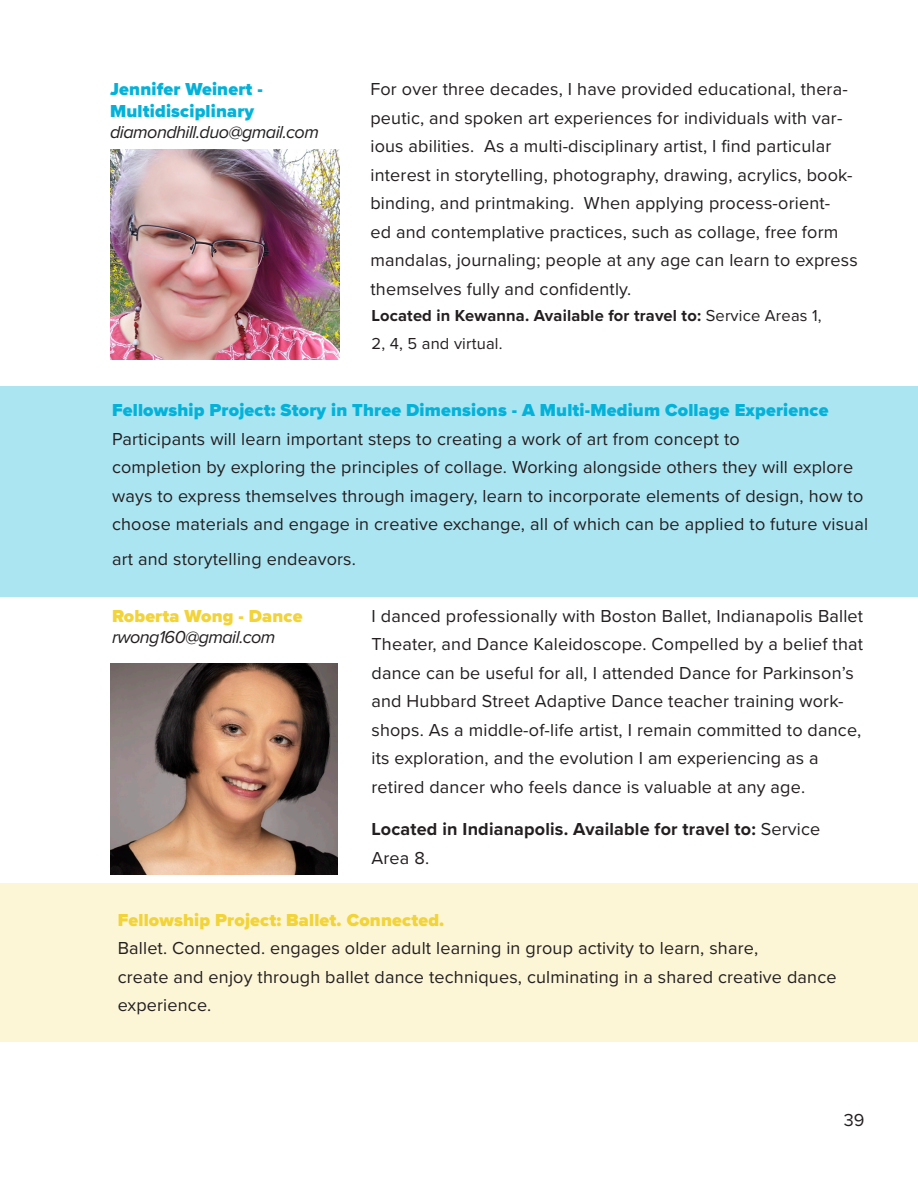
<style>
.page{position:relative;width:918px;height:1188px;background:#fff}
.page>*{position:absolute;margin:0;border:0;box-sizing:border-box;transform-origin:0 0}
.t1{font:18px/28.5px "Proxima Nova";letter-spacing:.01em;color:#231f20}
.t2{font:900 18px/21.6px "Proxima Nova";letter-spacing:.01em;color:#04b2d9}
.t3{font:700 18px/28.5px "Proxima Nova";letter-spacing:.01em;color:#231f20}
.t4{font:900 18px "Proxima Nova";letter-spacing:.01em;color:#f2d338}
.t5{font:italic 18px "Proxima Nova";letter-spacing:-.03em;color:#231f20}
.t6{font:700 16.5px/28.5px "Proxima Nova";letter-spacing:.01em;color:#231f20}
.s1{font-weight:400}
</style>
<div class="page">
<div style="left:0;top:386px;width:918px;height:211px;background:#ace5f2"></div>
<div style="left:0;top:883px;width:918px;height:158px;background:#fcf6d7"></div>
<img style="left:110px;top:149px;width:230px;height:211px">
<img style="left:110px;top:664px;width:228px;height:210px">
<p class="t2" style="left:110px;top:78px;width:154px">Jennifer Weinert -<br>Multidisciplinary</p>
<p class="t5" style="left:110px;top:119px;width:210px">diamondhill.duo@gmail.com</p>
<p class="t1" style="left:370px;top:74px;width:489px">For over three decades, I have provided educational, thera&shy;peutic, and spoken art experiences for individuals with var&shy;ious abilities. As a multi-disciplinary artist, I find particular interest in storytelling, photography, drawing, acrylics, book&shy;binding, and printmaking. When applying process-orient-<br>ed and contemplative practices, such as collage, free form mandalas, journaling; people at any age can learn to express themselves fully and confidently.</p>
<p class="t6" style="left:372px;top:300px;width:452px">Located in Kewanna. Available for travel to: <span class="s1">Service Areas 1,<br>2, 4, 5 and virtual.</span></p>
<p class="t2" style="left:112px;top:400px;width:718px">Fellowship Project: Story in Three Dimensions - A Multi-Medium Collage Experience</p>
<p class="t1" style="left:112px;top:424px;width:758px">Participants will learn important steps to creating a work of art from concept to<br>completion by exploring the principles of collage. Working alongside others they will explore ways to express themselves through imagery, learn to incorporate elements of design, how to choose materials and engage in creative exchange, all of which can be applied to future visual</p>
<p class="t1" style="left:112px;top:544px;width:245px">art and storytelling endeavors.</p>
<p class="t4" style="left:112px;top:602px;width:192px">Roberta Wong - Dance</p>
<p class="t5" style="left:112px;top:624px;width:165px">rwong160@gmail.com</p>
<p class="t1" style="left:372px;top:601px;width:493px">I danced professionally with Boston Ballet, Indianapolis Ballet Theater, and Dance Kaleidoscope. Compelled by a belief that dance can be useful for all, I attended Dance for Parkinson’s and Hubbard Street Adaptive Dance teacher training work&shy;shops. As a middle-of-life artist, I remain committed to dance, its exploration, and the evolution I am experiencing as a retired dancer who feels dance is valuable at any age.</p>
<p class="t3" style="left:372px;top:814px;width:450px">Located in Indianapolis. Available for travel to: <span class="s1">Service<br>Area 8.</span></p>
<p class="t4" style="left:118px;top:906px;width:328px">Fellowship Project: Ballet. Connected.</p>
<p class="t1" style="left:118px;top:933px;width:720px">Ballet. Connected. engages older adult learning in group activity to learn, share,<br>create and enjoy through ballet dance techniques, culminating in a shared creative dance experience.</p>
<p class="t1" style="left:844px;top:1105px;width:22px">39</p>
</div>
